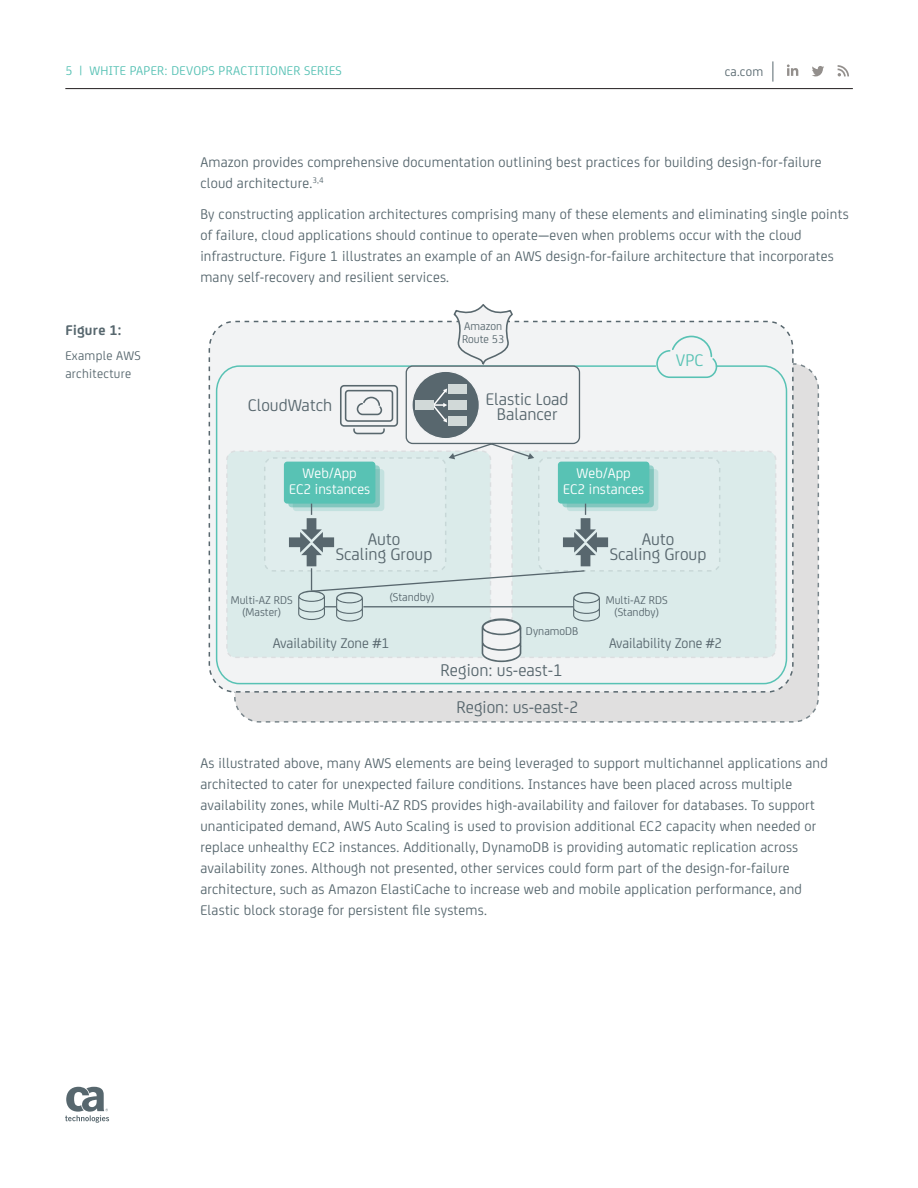
<style>
.page{position:relative;width:918px;height:1188px;background:#fff}
.page>*{position:absolute;margin:0;border:0;box-sizing:border-box;transform-origin:0 0}
.t1{font:18px/15.6px "CA Sans";color:#58676e;text-align:center}
.t2{font:18px "CA Sans";color:#58c2b4}
.Body_Copy_10_14{font:15px/21px "CA Sans";letter-spacing:.015em;color:#57676e}
.t3{font:15px/15.6px "CA Sans";color:#fff;text-align:center}
.t4{font:15px "CA Sans";color:#58676e}
.figure_subhead{font:700 15px "CA Sans";letter-spacing:.02em;color:#57676e}
.t5{font:13.5px "CA Sans";letter-spacing:.02em;color:#56c1b4}
.Figure_body{font:13.5px/18px "CA Sans";letter-spacing:.02em;color:#57676e}
.t6{font:12px/12.6px "CA Sans";color:#58676e;text-align:center}
</style>
<div class="page">
<hr style="left:65px;top:88px;width:788px;height:1px;background:#231f20">
<svg style="left:773px;top:61px;width:1px;height:21px"></svg>
<svg style="left:787px;top:64px;width:11px;height:12px"></svg>
<svg style="left:838px;top:65px;width:11px;height:11px"></svg>
<svg style="left:812px;top:66px;width:12px;height:10px"></svg>
<svg style="left:65px;top:1087px;width:44px;height:36px"></svg>
<div style="left:235px;top:364px;width:583px;height:358px;background:#e0dfdf;border-radius:25px"></div>
<svg style="left:208px;top:320px;width:586px;height:373px"></svg>
<svg style="left:215px;top:365px;width:573px;height:320px;background:#eaf0f0"></svg>
<svg style="left:656px;top:335px;width:62px;height:44px"></svg>
<div style="left:227px;top:451px;width:264px;height:206px;background:#dbebea;border-radius:8px"></div>
<div style="left:226px;top:450px;width:265px;height:208px;border:2px dashed #58676e;border-radius:8px"></div>
<div style="left:512px;top:451px;width:264px;height:206px;background:#dbebea;border-radius:8px"></div>
<div style="left:511px;top:450px;width:265px;height:208px;border:2px dashed #58676e;border-radius:8px"></div>
<div style="left:265px;top:458px;width:181px;height:113px;background:#e0eded;border-radius:8px"></div>
<div style="left:264px;top:457px;width:182px;height:115px;border:2px dashed #58676e;border-radius:8px"></div>
<svg style="left:453px;top:305px;width:61px;height:60px"></svg>
<div style="left:340px;top:385px;width:58px;height:42px;border:2px solid #58676d;border-radius:3px"></div>
<div style="left:345px;top:390px;width:48px;height:32px;border:2px solid #58676d;border-radius:3px"></div>
<svg style="left:352px;top:427px;width:34px;height:8px"></svg>
<svg style="left:356px;top:396px;width:27px;height:20px"></svg>
<div style="left:406px;top:366px;width:173px;height:77px;background:#f2f3f4;border-radius:6px"></div>
<div style="left:406px;top:365px;width:174px;height:79px;border:1px solid #58676e;border-radius:6px"></div>
<div style="left:412px;top:371px;width:67px;height:68px;background:#58676e;border-radius:50%"></div>
<div style="left:411px;top:371px;width:69px;height:68px;border:1px solid #f2f3f4;border-radius:50%"></div>
<div style="left:449px;top:384px;width:18px;height:10px;background:#d1d9d8"></div>
<div style="left:449px;top:400px;width:18px;height:10px;background:#d1d9d8"></div>
<div style="left:449px;top:416px;width:18px;height:10px;background:#d1d9d8"></div>
<svg style="left:434px;top:389px;width:13px;height:34px"></svg>
<div style="left:416px;top:400px;width:18px;height:10px;background:#d1d9d8"></div>
<div style="left:293px;top:469px;width:91px;height:42px;background:#c3e1df;border-radius:3px"></div>
<svg style="left:288px;top:465px;width:92px;height:42px"></svg>
<div style="left:284px;top:462px;width:91px;height:42px;background:#58c2b4;border-radius:3px"></div>
<div style="left:539px;top:458px;width:181px;height:113px;background:#e0eded;border-radius:8px"></div>
<div style="left:538px;top:457px;width:182px;height:115px;border:2px dashed #58676e;border-radius:8px"></div>
<svg style="left:567px;top:469px;width:91px;height:42px"></svg>
<svg style="left:562px;top:465px;width:92px;height:42px"></svg>
<div style="left:558px;top:462px;width:91px;height:42px;background:#58c2b4;border-radius:3px"></div>
<svg style="left:289px;top:504px;width:319px;height:158px"></svg>
<svg style="left:449px;top:442px;width:85px;height:17px"></svg>
<p class="t5" style="left:65px;top:61px;width:278px">5 | WHITE PAPER: DEVOPS PRACTITIONER SERIES</p>
<p class="Figure_body" style="left:725px;top:61px;width:40px">ca.com</p>
<p class="figure_subhead" style="left:65px;top:319px;width:58px">Figure 1:</p>
<p class="Figure_body" style="left:65px;top:346px;width:77px">Example AWS architecture</p>
<p class="Body_Copy_10_14" style="left:200px;top:150px;width:623px">Amazon provides comprehensive documentation outlining best practices for building design-for-failure cloud architecture.<sup>3,4</sup></p>
<p class="Body_Copy_10_14" style="left:200px;top:203px;width:650px">By constructing application architectures comprising many of these elements and eliminating single points of failure, cloud applications should continue to operate—even when problems occur with the cloud infrastructure. Figure 1 illustrates an example of an AWS design-for-failure architecture that incorporates many self-recovery and resilient services.</p>
<p class="t6" style="left:462px;top:319px;width:44px;text-align:left">Amazon<br>Route 53</p>
<p class="t1" style="left:248px;top:396px;width:86px">CloudWatch</p>
<p class="t1" style="left:486px;top:390px;width:84px">Elastic Load<br>Balancer</p>
<p class="t3" style="left:289px;top:465px;width:83px">Web/App<br>EC2 instances</p>
<p class="t3" style="left:563px;top:465px;width:83px">Web/App<br>EC2 instances</p>
<p class="t2" style="left:676px;top:347px;width:29px">VPC</p>
<p class="t1" style="left:336px;top:530px;width:98px">Auto<br>Scaling Group</p>
<p class="t1" style="left:610px;top:530px;width:98px">Auto<br>Scaling Group</p>
<p class="t6" style="left:231px;top:593px;width:63px">Multi-AZ RDS (Master)</p>
<p class="t6" style="left:390px;top:590px;width:46px">(Standby)</p>
<p class="t6" style="left:606px;top:593px;width:63px">Multi-AZ RDS (Standby)</p>
<p class="t6" style="left:526px;top:624px;width:54px">DynamoDB</p>
<p class="t4" style="left:273px;top:632px;width:118px">Availability Zone #1</p>
<p class="t4" style="left:609px;top:632px;width:115px">Availability Zone #2</p>
<p class="t1" style="left:441px;top:661px;width:123px">Region: us-east-1</p>
<p class="t1" style="left:457px;top:698px;width:123px">Region: us-east-2</p>
<p class="Body_Copy_10_14" style="left:200px;top:752px;width:629px">As illustrated above, many AWS elements are being leveraged to support multichannel applications and architected to cater for unexpected failure conditions. Instances have been placed across multiple availability zones, while Multi-AZ RDS provides high-availability and failover for databases. To support unanticipated demand, AWS Auto Scaling is used to provision additional EC2 capacity when needed or replace unhealthy EC2 instances. Additionally, DynamoDB is providing automatic replication across availability zones. Although not presented, other services could form part of the design-for-failure architecture, such as Amazon ElastiCache to increase web and mobile application performance, and Elastic block storage for persistent file systems.</p>
</div>
